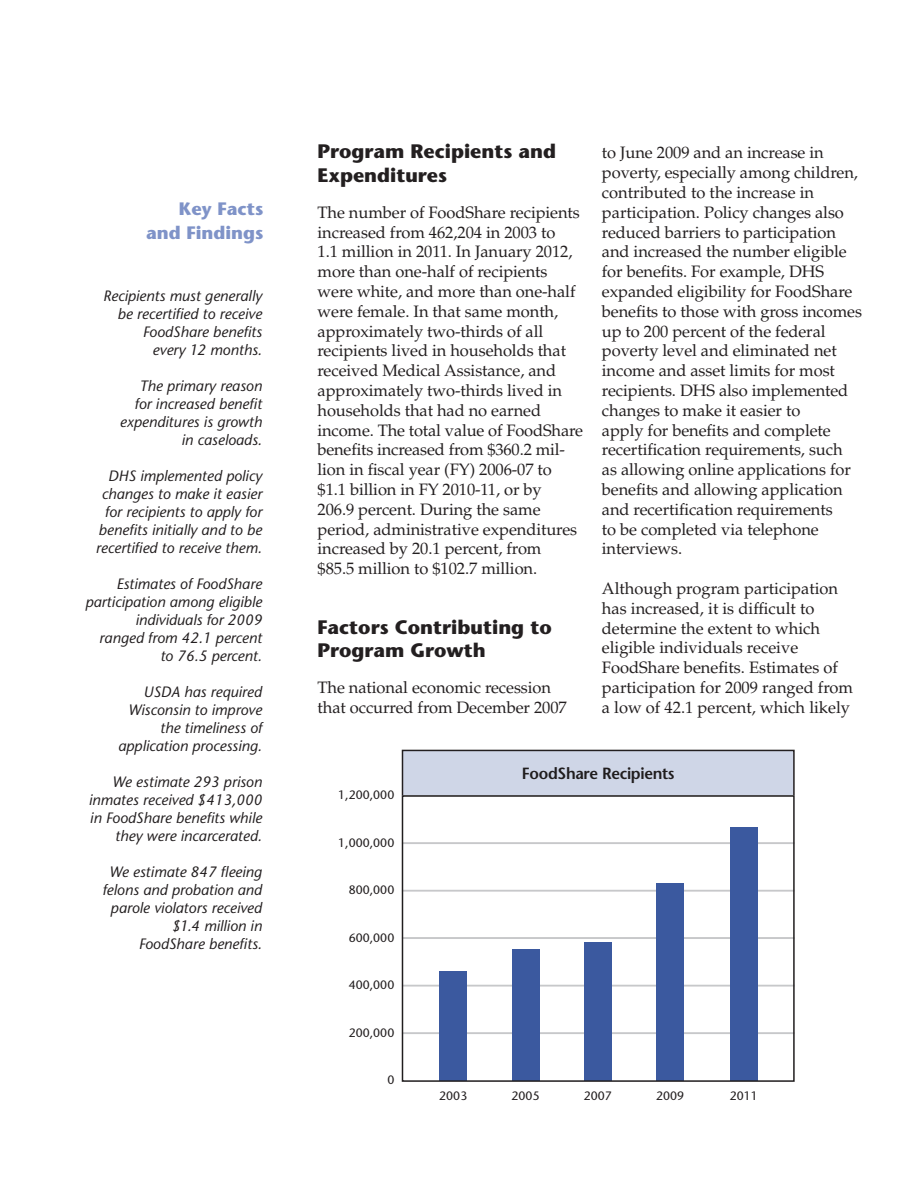
<style>
.page{position:relative;width:918px;height:1188px;background:#fff}
.page>*{position:absolute;margin:0;border:0;box-sizing:border-box;transform-origin:0 0}
.t1{font:700 19.5px/23.4px "Stone Sans Std";color:#231f20}
.t2{font:700 18px/24px "Stone Sans Std";color:#7f93c8;text-align:right}
.t3{font:16.5px/19.8px "Palatino LT Std";letter-spacing:-.005em;color:#231f20}
.t4{font:600 16.2px "Stone Sans Std";letter-spacing:-.02em;color:#201d1e}
.t5{font:italic 500 15px/18px "Stone Sans Std";color:#231f20;text-align:right}
.t6{font:500 12.15px "Stone Sans Std";letter-spacing:.005em;color:#231f20}
</style>
<div class="page">
<div style="left:402px;top:1032px;width:392px;height:2px;border:1px solid #c7c8ca"></div>
<div style="left:402px;top:985px;width:392px;height:2px;border:1px solid #c7c8ca"></div>
<div style="left:402px;top:937px;width:392px;height:2px;border:1px solid #c7c8ca"></div>
<div style="left:402px;top:890px;width:392px;height:2px;border:1px solid #c7c8ca"></div>
<div style="left:402px;top:842px;width:392px;height:2px;border:1px solid #c7c8ca"></div>
<div style="left:730px;top:827px;width:27px;height:254px;background:#3b599f"></div>
<div style="left:657px;top:883px;width:27px;height:198px;background:#3b599f"></div>
<div style="left:584px;top:943px;width:28px;height:138px;background:#3b599f"></div>
<div style="left:512px;top:950px;width:27px;height:131px;background:#3b599f"></div>
<div style="left:440px;top:971px;width:27px;height:110px;background:#3b599f"></div>
<div style="left:402px;top:795px;width:393px;height:287px;border:2px solid #201d1e"></div>
<div style="left:402px;top:750px;width:392px;height:45px;background:#cfd6e7"></div>
<div style="left:402px;top:750px;width:393px;height:46px;border:2px solid #231f20"></div>
<p class="t2" style="left:146px;top:196px;width:119px">Key Facts and Findings</p>
<p class="t5" style="left:103px;top:288px;width:160px">Recipients must generally be recertified to receive<br>FoodShare benefits<br>every 12 months.</p>
<p class="t5" style="left:120px;top:378px;width:144px">The primary reason for increased benefit expenditures is growth in caseloads.</p>
<p class="t5" style="left:96px;top:468px;width:168px">DHS implemented policy changes to make it easier for recipients to apply for benefits initially and to be recertified to receive them.</p>
<p class="t5" style="left:86px;top:576px;width:178px">Estimates of FoodShare participation among eligible individuals for 2009<br>ranged from 42.1 percent to 76.5 percent.</p>
<p class="t5" style="left:118px;top:684px;width:145px">USDA has required<br>Wisconsin to improve the timeliness of application processing.</p>
<p class="t5" style="left:89px;top:774px;width:175px">We estimate 293 prison inmates received $413,000 in FoodShare benefits while they were incarcerated.</p>
<p class="t5" style="left:102px;top:864px;width:161px">We estimate 847 fleeing felons and probation and parole violators received $1.4 million in<br>FoodShare benefits.</p>
<p class="t1" style="left:318px;top:140px;width:240px">Program Recipients and<br>Expenditures</p>
<p class="t3" style="left:318px;top:204px;width:267px">The number of FoodShare recipients increased from 462,204 in 2003 to<br>1.1 million in 2011. In January 2012, more than one-half of recipients were white, and more than one-half were female. In that same month, approximately two-thirds of all recipients lived in households that received Medical Assistance, and approximately two-thirds lived in households that had no earned income. The total value of FoodShare benefits increased from $360.2 mil&shy;lion in fiscal year (FY) 2006-07 to $1.1 billion in FY 2010-11, or by<br>206.9 percent. During the same period, administrative expenditures increased by 20.1 percent, from<br>$85.5 million to $102.7 million.</p>
<p class="t1" style="left:318px;top:615px;width:236px">Factors Contributing to<br>Program Growth</p>
<p class="t3" style="left:318px;top:680px;width:251px">The national economic recession that occurred from December 2007</p>
<p class="t3" style="left:602px;top:145px;width:262px">to June 2009 and an increase in poverty, especially among children, contributed to the increase in participation. Policy changes also reduced barriers to participation and increased the number eligible for benefits. For example, DHS expanded eligibility for FoodShare benefits to those with gross incomes up to 200 percent of the federal poverty level and eliminated net income and asset limits for most recipients. DHS also implemented changes to make it easier to<br>apply for benefits and complete recertification requirements, such<br>as allowing online applications for benefits and allowing application and recertification requirements<br>to be completed via telephone interviews.</p>
<p class="t3" style="left:602px;top:581px;width:253px">Although program participation has increased, it is difficult to determine the extent to which eligible individuals receive<br>FoodShare benefits. Estimates of participation for 2009 ranged from a low of 42.1 percent, which likely</p>
<p class="t6" style="left:338px;top:790px;width:58px">1,200,000</p>
<p class="t6" style="left:338px;top:837px;width:58px">1,000,000</p>
<p class="t6" style="left:349px;top:885px;width:47px">800,000</p>
<p class="t6" style="left:349px;top:932px;width:47px">600,000</p>
<p class="t6" style="left:349px;top:980px;width:47px">400,000</p>
<p class="t6" style="left:349px;top:1027px;width:47px">200,000</p>
<p class="t6" style="left:387px;top:1075px;width:8px">0</p>
<p class="t4" style="left:522px;top:766px;width:154px">FoodShare Recipients</p>
<p class="t6" style="left:439px;top:1091px;width:30px">2003</p>
<p class="t6" style="left:512px;top:1091px;width:30px">2005</p>
<p class="t6" style="left:584px;top:1091px;width:30px">2007</p>
<p class="t6" style="left:656px;top:1091px;width:30px">2009</p>
<p class="t6" style="left:730px;top:1091px;width:30px">2011</p>
</div>
